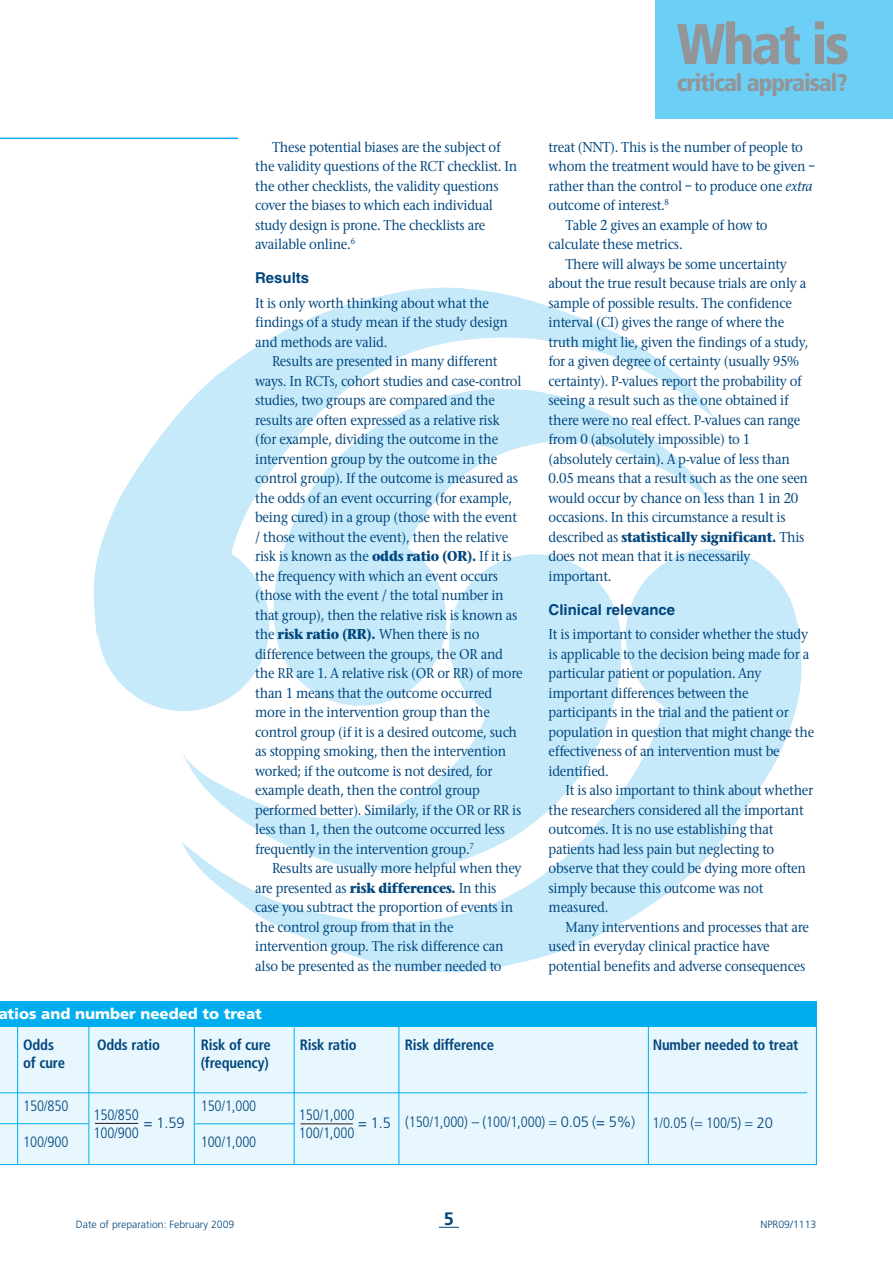
<style>
.page{position:relative;width:893px;height:1263px;background:#fff}
.page>*{position:absolute;margin:0;border:0;box-sizing:border-box;transform-origin:0 0}
.t1{font:900 condensed 57px "Frutiger";letter-spacing:-.04em;color:#939598}
.t2{font:900 condensed 24px "Frutiger";letter-spacing:-.04em;color:#939598}
.t3{font:700 18px "Frutiger";color:#00467e}
.t4{font:500 15px/19.5px "Stone Serif";letter-spacing:-.015em;color:#00467e;scale:.9 1}
.t5{font:300 condensed 15px/18px "Frutiger";letter-spacing:-.01em;color:#00467e}
.t6{font:700 condensed 15px "Frutiger";letter-spacing:-.01em;color:#00467e}
.t7{font:700 15px "Stone Serif";letter-spacing:-.02em;color:#00467e;scale:.9 1}
.t8{font:900 15px "Frutiger";color:#fff}
.t9{font:700 15px "Helvetica";color:#00467e}
.t10{font:300 15px "Frutiger";color:#00467e}
.t11{font:300 10.5px "Frutiger";color:#00467e}
.s1{font-weight:700}
.s2{font-style:italic}
.s3{font-weight:500}
.s4{font-stretch:normal}
</style>
<div class="page">
<div style="left:97px;top:539px;width:173px;height:172px;background:#c6eafa;border-radius:50%"></div>
<svg style="left:94px;top:287px;width:620px;height:387px"></svg>
<div style="left:449px;top:554px;width:172px;height:172px;background:#c6eafa;border-radius:50%"></div>
<div style="left:626px;top:549px;width:172px;height:172px;background:#c6eafa;border-radius:50%"></div>
<svg style="left:181px;top:585px;width:621px;height:387px;fill:#c6eafa"></svg>
<div style="left:655px;top:0;width:238px;height:119px;background:#6bcff6"></div>
<hr style="left:0;top:138px;width:238px;height:1px;background:#00aeef">
<svg style="left:439px;top:1227px;width:20px;height:1px"></svg>
<div style="left:0;top:1027px;width:817px;height:138px;background:#e8f6fd"></div>
<div style="left:0;top:1001px;width:817px;height:26px;background:#00aeef"></div>
<hr style="left:89px;top:1026px;width:1px;height:138px;background:#00aeef">
<hr style="left:17px;top:1026px;width:1px;height:138px;background:#00aeef">
<hr style="left:194px;top:1025px;width:1px;height:139px;background:#00aeef">
<hr style="left:294px;top:1027px;width:1px;height:138px;background:#00aeef">
<hr style="left:399px;top:1025px;width:1px;height:140px;background:#00aeef">
<hr style="left:648px;top:1026px;width:1px;height:138px;background:#00aeef">
<hr style="left:0;top:1123px;width:89px;height:1px;background:#00aeef">
<hr style="left:195px;top:1123px;width:100px;height:1px;background:#00aeef">
<hr style="left:95px;top:1123px;width:43px;height:1px;background:#231f20">
<hr style="left:300px;top:1123px;width:53px;height:1px;background:#231f20">
<p class="t4" style="left:255px;top:137px;width:293px;text-indent:17px">These potential biases are the subject of the validity questions of the RCT checklist. In the other checklists, the validity questions cover the biases to which each individual study design is prone. The checklists are available online.<sup>6</sup></p>
<p class="t9" style="left:255px;top:272px;width:56px">Results</p>
<p class="t4" style="left:255px;top:293px;width:282px">It is only worth thinking about what the findings of a study mean if the study design and methods are valid.</p>
<p class="t4" style="left:255px;top:351px;width:299px;text-indent:17px">Results are presented in many different ways. In RCTs, cohort studies and case-control studies, two groups are compared and the results are often expressed as a relative risk (for example, dividing the outcome in the intervention group by the outcome in the control group). If the outcome is measured as the odds of an event occurring (for example, being cured) in a group (those with the event / those without the event), then the relative risk is known as the <span class="s1">odds ratio (OR).</span> If it is the frequency with which an event occurs (those with the event / the total number in that group), then the relative risk is known as the <span class="s1">risk ratio (RR).</span> When there is no difference between the groups, the OR and the RR are 1. A relative risk (OR or RR) of more than 1 means that the outcome occurred more in the intervention group than the control group (if it is a desired outcome, such as stopping smoking, then the intervention worked; if the outcome is not desired, for example death, then the control group performed better). Similarly, if the OR or RR is less than 1, then the outcome occurred less frequently in the intervention group.<sup>7</sup></p>
<p class="t4" style="left:255px;top:858px;width:298px;text-indent:17px">Results are usually more helpful when they are presented as <span class="s1">risk differences.</span> In this case you subtract the proportion of events in the control group from that in the intervention group. The risk difference can also be presented as the number needed to</p>
<p class="t8" style="left:-2px;top:1007px;width:265px">atios and number needed to treat</p>
<h1 class="t1" style="left:677px;top:21px;width:174px">What is</h1>
<h2 class="t2" style="left:677px;top:73px;width:172px">critical appraisal?</h2>
<p class="t4" style="left:549px;top:137px;width:284px">treat (NNT). This is the number of people to</p>
<p class="t4" style="left:549px;top:156px;width:298px">whom the treatment would have to be given –</p>
<p class="t4" style="left:549px;top:176px;width:295px">rather than the control – to produce one <span class="s2">extra</span></p>
<p class="t4" style="left:549px;top:195px;width:135px">outcome of interest.<sup>8</sup></p>
<p class="t4" style="left:566px;top:215px;width:226px">Table 2 gives an example of how to</p>
<p class="t4" style="left:549px;top:234px;width:150px">calculate these metrics.</p>
<p class="t4" style="left:566px;top:254px;width:248px">There will always be some uncertainty</p>
<p class="t4" style="left:549px;top:273px;width:288px">about the true result because trials are only a</p>
<p class="t4" style="left:549px;top:293px;width:272px">sample of possible results. The confidence</p>
<p class="t4" style="left:549px;top:312px;width:263px">interval (CI) gives the range of where the</p>
<p class="t4" style="left:549px;top:332px;width:290px">truth might lie, given the findings of a study,</p>
<p class="t4" style="left:549px;top:351px;width:280px">for a given degree of certainty (usually 95%</p>
<p class="t4" style="left:549px;top:371px;width:283px">certainty). P-values report the probability of</p>
<p class="t4" style="left:549px;top:390px;width:268px">seeing a result such as the one obtained if</p>
<p class="t4" style="left:549px;top:410px;width:281px">there were no real effect. P-values can range</p>
<p class="t4" style="left:549px;top:429px;width:226px">from 0 (absolutely impossible) to 1</p>
<p class="t4" style="left:549px;top:449px;width:270px">(absolutely certain). A p-value of less than</p>
<p class="t4" style="left:549px;top:468px;width:290px">0.05 means that a result such as the one seen</p>
<p class="t4" style="left:549px;top:488px;width:279px">would occur by chance on less than 1 in 20</p>
<p class="t4" style="left:549px;top:507px;width:265px">occasions. In this circumstance a result is</p>
<p class="t7" style="left:549px;top:528px;width:286px"><span class="s3">described as</span> statistically significant. <span class="s3">This</span></p>
<p class="t4" style="left:549px;top:546px;width:226px">does not mean that it is necessarily</p>
<p class="t4" style="left:549px;top:566px;width:71px">important.</p>
<p class="t9" style="left:549px;top:603px;width:128px">Clinical relevance</p>
<p class="t4" style="left:549px;top:624px;width:297px">It is important to consider whether the study is applicable to the decision being made for a particular patient or population. Any important differences between the participants in the trial and the patient or population in question that might change the effectiveness of an intervention must be identified.</p>
<p class="t4" style="left:549px;top:780px;width:296px;text-indent:17px">It is also important to think about whether the researchers considered all the important outcomes. It is no use establishing that patients had less pain but neglecting to observe that they could be dying more often simply because this outcome was not measured.</p>
<p class="t4" style="left:549px;top:917px;width:291px;text-indent:17px">Many interventions and processes that are used in everyday clinical practice have potential benefits and adverse consequences</p>
<p class="t6" style="left:23px;top:1039px;width:32px">Odds</p>
<p class="t6" style="left:97px;top:1039px;width:64px">Odds ratio</p>
<p class="t6" style="left:201px;top:1039px;width:72px">Risk of cure</p>
<p class="t6" style="left:300px;top:1039px;width:58px">Risk ratio</p>
<p class="t6" style="left:405px;top:1039px;width:91px">Risk difference</p>
<p class="t6" style="left:653px;top:1039px;width:147px">Number needed to treat</p>
<p class="t6" style="left:23px;top:1057px;width:43px">of cure</p>
<p class="t6" style="left:201px;top:1057px;width:69px">(frequency)</p>
<p class="t5" style="left:23px;top:1097px;width:47px">150/850</p>
<p class="t5" style="left:201px;top:1097px;width:57px">150/1,000</p>
<p class="t5" style="left:23px;top:1133px;width:47px">100/900</p>
<p class="t5" style="left:201px;top:1133px;width:57px">100/1,000</p>
<p class="t5" style="left:94px;top:1107px;width:47px">150/850<br>100/900</p>
<p class="t10" style="left:358px;top:1117px;width:34px">= 1.5</p>
<p class="t5" style="left:299px;top:1107px;width:57px">150/1,000<br>100/1,000</p>
<p class="t5" style="left:405px;top:1114px;width:369px">(150/1,000) – (100/1,000) = <span class="s4">0.05 (= 5%)</span> 1/0.05 (= 100/5) = <span class="s4">20</span></p>
<p class="t10" style="left:144px;top:1117px;width:42px">= 1.59</p>
<p class="t3" style="left:444px;top:1212px;width:12px">5</p>
<p class="t11" style="left:76px;top:1220px;width:160px">Date of preparation: February 2009</p>
<p class="t11" style="left:760px;top:1220px;width:58px">NPR09/1113</p>
</div>
